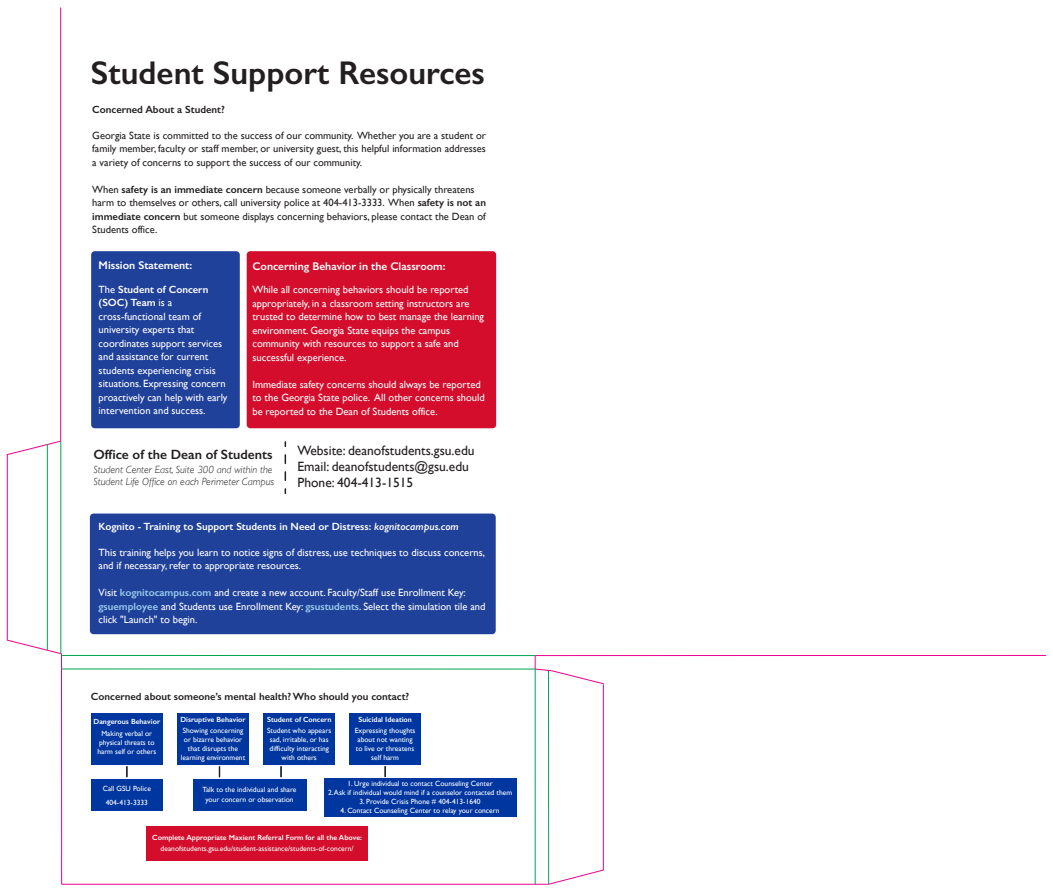
<style>
.page{position:relative;width:1053px;height:891px;background:#fff}
.page>*{position:absolute;margin:0;border:0;box-sizing:border-box;transform-origin:0 0}
.t1{font:600 33px "Gill Sans";color:#231f20}
.t2{font:13.5px/16.2px "Gill Sans";color:#231f20}
.t3{font:600 13.5px "Gill Sans";color:#231f20}
.t4{font:600 11.25px "Gill Sans";color:#fff}
.t5{font:10.5px/13.5px "Gill Sans";color:#fff}
.t6{font:10.5px/13.5px "Gill Sans";color:#231f20;text-align:justify}
.t7{font:600 10.5px "Gill Sans";color:#231f20}
.t8{font:italic 300 10.5px/12.6px "Gill Sans";color:#231f20}
.t9{font:600 10.5px "Gill Sans";color:#fff}
.t10{font:7.5px/9px "Gill Sans";color:#fff;text-align:center}
.t11{font:600 7.5px "Gill Sans";color:#fff}
.s1{font-weight:600}
.s2{font-style:italic}
.s3{font-weight:600;color:#97cbeb}
</style>
<div class="page">
<hr style="left:61px;top:7px;width:1px;height:434px;background:#ed028c">
<svg style="left:7px;top:640px;width:54px;height:14px"></svg>
<svg style="left:6px;top:441px;width:55px;height:14px"></svg>
<hr style="left:7px;top:455px;width:1px;height:185px;background:#ed028c">
<hr style="left:61px;top:654px;width:1px;height:230px;background:#ed028c">
<hr style="left:62px;top:884px;width:487px;height:1px;background:#ed028c">
<hr style="left:535px;top:655px;width:511px;height:1px;background:#ed028c">
<svg style="left:548px;top:870px;width:56px;height:15px"></svg>
<hr style="left:603px;top:684px;width:1px;height:186px;background:#ed028c">
<svg style="left:535px;top:655px;width:69px;height:29px"></svg>
<hr style="left:61px;top:441px;width:1px;height:213px;background:#00a54f">
<hr style="left:62px;top:655px;width:473px;height:1px;background:#00a54f">
<hr style="left:47px;top:444px;width:1px;height:206px;background:#00a54f">
<hr style="left:62px;top:669px;width:473px;height:1px;background:#00a54f">
<hr style="left:535px;top:669px;width:1px;height:215px;background:#00a54f">
<hr style="left:548px;top:671px;width:1px;height:213px;background:#00a54f">
<div style="left:91px;top:251px;width:149px;height:177px;background:#20419a;border-radius:4px"></div>
<svg style="left:285px;top:455px;width:1px;height:38px"></svg>
<div style="left:247px;top:251px;width:249px;height:177px;background:#d30d2b;border-radius:4px"></div>
<div style="left:91px;top:713px;width:72px;height:52px;background:#0036a0"></div>
<div style="left:177px;top:713px;width:72px;height:52px;background:#0036a0"></div>
<div style="left:263px;top:713px;width:72px;height:52px;background:#0036a0"></div>
<div style="left:349px;top:713px;width:72px;height:52px;background:#0036a0"></div>
<div style="left:146px;top:827px;width:222px;height:34px;background:#d30d2b"></div>
<div style="left:91px;top:779px;width:72px;height:32px;background:#0036a0"></div>
<div style="left:193px;top:779px;width:113px;height:32px;background:#0036a0"></div>
<svg style="left:126px;top:766px;width:2px;height:12px"></svg>
<svg style="left:219px;top:766px;width:1px;height:12px"></svg>
<svg style="left:280px;top:766px;width:2px;height:12px"></svg>
<div style="left:324px;top:779px;width:192px;height:38px;background:#0036a0"></div>
<svg style="left:384px;top:766px;width:2px;height:11px"></svg>
<div style="left:90px;top:514px;width:406px;height:120px;background:#20419a;border-radius:4px"></div>
<h1 class="t1" style="left:91px;top:53px;width:396px">Student Support Resources</h1>
<p class="t7" style="left:92px;top:103px;width:134px">Concerned About a Student?</p>
<p class="t6" style="left:92px;top:128px;width:395px">Georgia State is committed to the success of our community. Whether you are a student or family member, faculty or staff member, or university guest, this helpful information addresses a variety of concerns to support the success of our community.</p>
<p class="t6" style="left:92px;top:182px;width:395px;text-align:left">When <span class="s1">safety is an immediate concern</span> because someone verbally or physically threatens harm to themselves or others, call university police at 404-413-3333. When <span class="s1">safety is not an immediate concern</span> but someone displays concerning behaviors, please contact the Dean of Students office.</p>
<p class="t4" style="left:99px;top:259px;width:95px">Mission Statement:</p>
<p class="t5" style="left:99px;top:282px;width:130px">The <span class="s1">Student of Concern (SOC) Team</span> is a cross-functional team of university experts that coordinates support services and assistance for current students experiencing crisis situations. Expressing concern proactively can help with early intervention and success.</p>
<p class="t4" style="left:252px;top:259px;width:195px">Concerning Behavior in the Classroom:</p>
<p class="t5" style="left:252px;top:283px;width:233px">While all concerning behaviors should be reported appropriately, in a classroom setting instructors are trusted to determine how to best manage the learning environment. Georgia State equips the campus community with resources to support a safe and successful experience.</p>
<p class="t5" style="left:252px;top:377px;width:234px">Immediate safety concerns should always be reported to the Georgia State police. All other concerns should be reported to the Dean of Students office.</p>
<p class="t3" style="left:94px;top:446px;width:181px">Office of the Dean of Students</p>
<p class="t8" style="left:94px;top:463px;width:182px">Student Center East, Suite 300 and within the<br>Student Life Office on each Perimeter Campus</p>
<p class="t2" style="left:298px;top:442px;width:179px">Website: deanofstudents.gsu.edu<br>Email: deanofstudents@gsu.edu<br>Phone: 404-413-1515</p>
<p class="t9" style="left:99px;top:520px;width:362px">Kognito - Training to Support Students in Need or Distress: <span class="s2">kognitocampus.com</span></p>
<p class="t5" style="left:99px;top:545px;width:388px">This training helps you learn to notice signs of distress, use techniques to discuss concerns, and if necessary, refer to appropriate resources.</p>
<p class="t5" style="left:99px;top:586px;width:388px">Visit <span class="s3">kognitocampus.com</span> and create a new account. Faculty/Staff use Enrollment Key: <span class="s3">gsuemployee</span> and Students use Enrollment Key: <span class="s3">gsustudents</span>. Select the simulation tile and click "Launch" to begin.</p>
<p class="t7" style="left:91px;top:690px;width:320px">Concerned about someone’s mental health? Who should you contact?</p>
<p class="t11" style="left:94px;top:717px;width:68px">Dangerous Behavior</p>
<p class="t10" style="left:97px;top:729px;width:60px">Making verbal or physical threats to harm self or others</p>
<p class="t11" style="left:358px;top:715px;width:55px">Suicidal Ideation</p>
<p class="t10" style="left:355px;top:726px;width:62px">Expressing thoughts about not wanting to live or threatens self harm</p>
<p class="t11" style="left:267px;top:715px;width:66px">Student of Concern</p>
<p class="t10" style="left:267px;top:726px;width:66px">Student who appears sad, irritable, or has difficulty interacting with others</p>
<p class="t11" style="left:180px;top:715px;width:67px">Disruptive Behavior</p>
<p class="t10" style="left:181px;top:726px;width:66px">Showing concerning or bizarre behavior that disrupts the learning environment</p>
<p class="t10" style="left:103px;top:782px;width:50px;line-height:13.5px">Call GSU Police<br>404-413-3333</p>
<p class="t10" style="left:202px;top:784px;width:96px;line-height:10.5px">Talk to the individual and share your concern or observation</p>
<p class="t10" style="left:348px;top:779px;width:147px">1. Urge individual to contact Counseling Center</p>
<p class="t10" style="left:328px;top:788px;width:186px">2. Ask if individual would mind if a counselor contacted them</p>
<p class="t10" style="left:359px;top:797px;width:123px">3. Provide Crisis Phone # 404-413-1640</p>
<p class="t10" style="left:341px;top:806px;width:160px">4. Contact Counseling Center to relay your concern</p>
<p class="t11" style="left:152px;top:833px;width:211px">Complete Appropriate Maxient Referral Form for all the Above:</p>
<p class="t10" style="left:161px;top:844px;width:195px">deanofstudents.gsu.edu/student-assistance/students-of-concern/</p>
</div>
